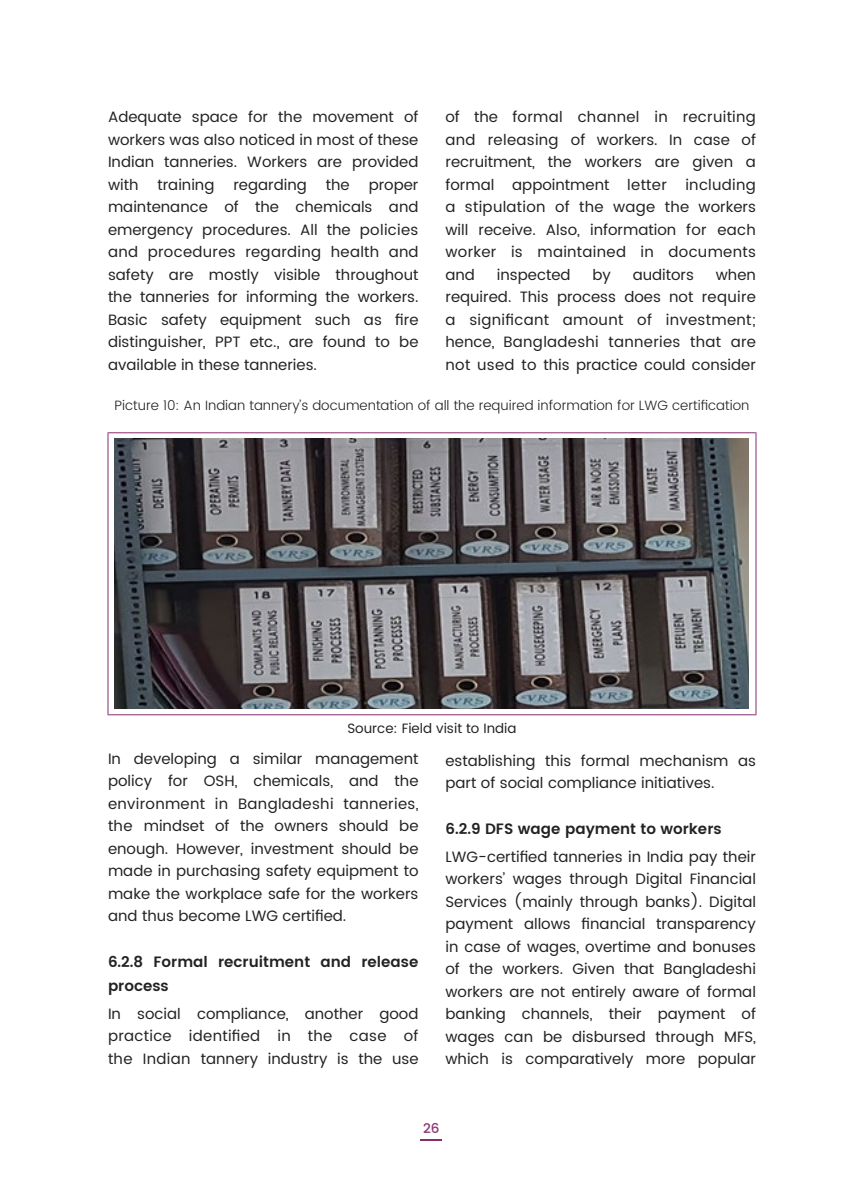
<style>
.page{position:relative;width:864px;height:1188px;background:#fff}
.page>*{position:absolute;margin:0;border:0;box-sizing:border-box;transform-origin:0 0}
.t1{font:15px/22.5px "Poppins";color:#222223;text-align:justify}
.t2{font:600 15px/24px "Poppins";color:#222223}
.t3{font:300 13.5px "Poppins";color:#222223}
.t4{font:13.5px "Poppins";color:#222223}
.t5{font:500 13.5px "Poppins";color:#8c3471}
</style>
<div class="page">
<svg style="left:421px;top:1139px;width:21px;height:1px"></svg>
<hr style="left:108px;top:432px;width:648px;height:1px;background:#882c6e">
<hr style="left:108px;top:433px;width:1px;height:281px;background:#882c6e">
<hr style="left:756px;top:433px;width:1px;height:281px;background:#882c6e">
<hr style="left:108px;top:714px;width:648px;height:1px;background:#882c6e">
<img style="left:114px;top:439px;width:634px;height:270px">
<p class="t1" style="left:108px;top:106px;width:312px">Adequate space for the movement of workers was also noticed in most of these Indian tanneries. Workers are provided with</p>
<p class="t1" style="left:157px;top:174px;width:59px">training</p>
<p class="t1" style="left:233px;top:174px;width:75px">regarding</p>
<p class="t1" style="left:326px;top:174px;width:25px">the</p>
<p class="t1" style="left:108px;top:174px;width:312px;text-indent:261px">proper maintenance of the chemicals and emergency procedures. All the policies and procedures regarding health and safety are mostly visible throughout the tanneries for informing the workers.<br>Basic safety equipment such as fire distinguisher, PPT etc., are found to be available in these tanneries.</p>
<p class="t1" style="left:446px;top:106px;width:312px">of the formal channel in recruiting and releasing of workers. In case of recruitment, the workers are given a formal appointment letter including a stipulation of the wage the workers will receive. Also, information for each worker is maintained in documents and</p>
<p class="t1" style="left:497px;top:264px;width:75px">inspected</p>
<p class="t1" style="left:592px;top:264px;width:20px">by</p>
<p class="t1" style="left:633px;top:264px;width:63px">auditors</p>
<p class="t1" style="left:446px;top:264px;width:312px;text-indent:270px">when required. This process does not require a significant amount of investment; hence, Bangladeshi tanneries that are not used to this practice could consider</p>
<p class="t3" style="left:115px;top:396px;width:636px">Picture 10: An Indian tannery’s documentation of all the required information for LWG certification</p>
<p class="t4" style="left:347px;top:719px;width:171px">Source: Field visit to India</p>
<p class="t1" style="left:108px;top:748px;width:312px">In developing a similar management policy for OSH, chemicals, and the environment in Bangladeshi tanneries, the mindset of the owners should be enough. However, investment should be made in purchasing safety equipment to make the workplace safe for the workers and thus become LWG certified.</p>
<p class="t2" style="left:108px;top:950px;width:312px">6.2.8 Formal recruitment and release process</p>
<p class="t1" style="left:108px;top:1003px;width:312px">In social compliance, another good practice identified in the case of the Indian tannery industry is the use</p>
<p class="t1" style="left:446px;top:750px;width:312px">establishing this formal mechanism as part of social compliance initiatives.</p>
<p class="t2" style="left:446px;top:817px;width:278px">6.2.9 DFS wage payment to workers</p>
<p class="t1" style="left:446px;top:846px;width:312px">LWG-certified tanneries in India pay their workers’ wages through Digital Financial Services (mainly through banks). Digital payment allows financial transparency in case of wages, overtime and bonuses of the workers. Given that Bangladeshi workers are not entirely aware of formal banking channels, their payment of wages can be disbursed through MFS, which is comparatively more popular</p>
<p class="t5" style="left:423px;top:1118px;width:18px">26</p>
</div>
